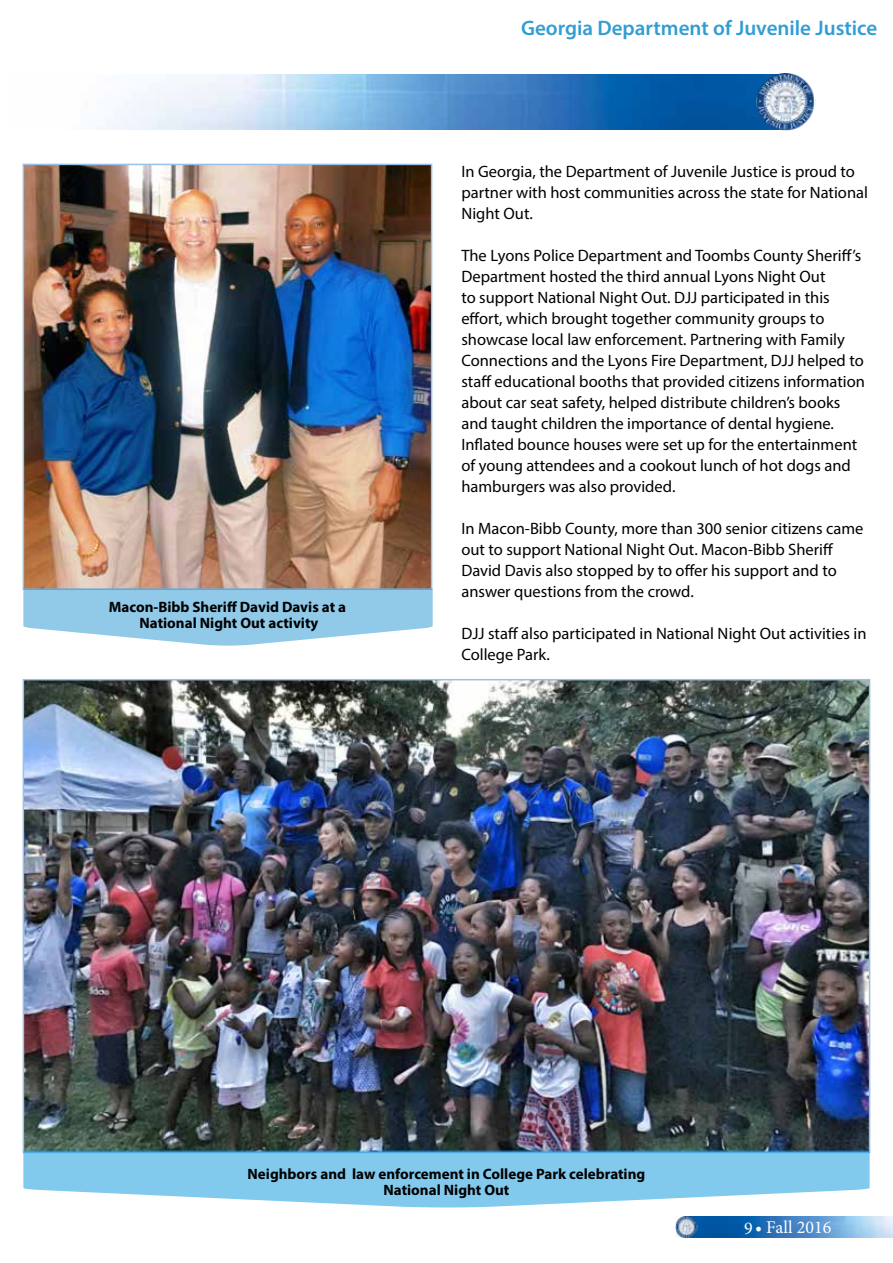
<style>
.page{position:relative;width:893px;height:1263px;background:#fff}
.page>*{position:absolute;margin:0;border:0;box-sizing:border-box;transform-origin:0 0}
.t1{font:600 21px "Myriad Pro";color:#329dd3}
.t2{font:18px "Minion Pro";color:#fff}
.t3{font:16.5px/21px "Myriad Pro";color:#000}
.t4{font:700 15px/16.5px "Myriad Pro";color:#000;text-align:center}
</style>
<div class="page">
<img style="left:697px;top:1217px;width:196px;height:20px">
<img style="left:675px;top:1217px;width:22px;height:21px">
<img style="left:26px;top:167px;width:403px;height:420px">
<div style="left:23px;top:164px;width:409px;height:426px;border:2px solid #99c0e6"></div>
<img style="left:26px;top:682px;width:841px;height:468px">
<svg style="left:23px;top:1150px;width:847px;height:57px;background:#8ecdec"></svg>
<svg style="left:23px;top:588px;width:410px;height:58px;background:#a1d0ea"></svg>
<img style="left:97px;top:74px;width:659px;height:55px">
<img style="left:756px;top:74px;width:59px;height:57px">
<p class="t4" style="left:109px;top:598px;width:239px">Macon-Bibb Sheriff David Davis at a<br>National Night Out activity</p>
<p class="t1" style="left:521px;top:14px;width:358px">Georgia Department of Juvenile Justice</p>
<p class="t3" style="left:461px;top:160px;width:408px">In Georgia, the Department of Juvenile Justice is proud to partner with host communities across the state for National<br>Night Out.</p>
<p class="t3" style="left:461px;top:244px;width:405px">The Lyons Police Department and Toombs County Sheriff’s Department hosted the third annual Lyons Night Out<br>to support National Night Out. DJJ participated in this effort, which brought together community groups to showcase local law enforcement. Partnering with Family Connections and the Lyons Fire Department, DJJ helped to staff educational booths that provided citizens information about car seat safety, helped distribute children’s books and taught children the importance of dental hygiene.<br>Inflated bounce houses were set up for the entertainment of young attendees and a cookout lunch of hot dogs and hamburgers was also provided.</p>
<p class="t3" style="left:461px;top:518px;width:404px">In Macon-Bibb County, more than 300 senior citizens came out to support National Night Out. Macon-Bibb Sheriff David Davis also stopped by to offer his support and to answer questions from the crowd.</p>
<p class="t3" style="left:461px;top:623px;width:407px">DJJ staff also participated in National Night Out activities in<br>College Park.</p>
<p class="t4" style="left:248px;top:1165px;width:399px">Neighbors and law enforcement in College Park celebrating<br>National Night Out</p>
<p class="t2" style="left:744px;top:1216px;width:89px">9 • Fall 2016</p>
</div>
